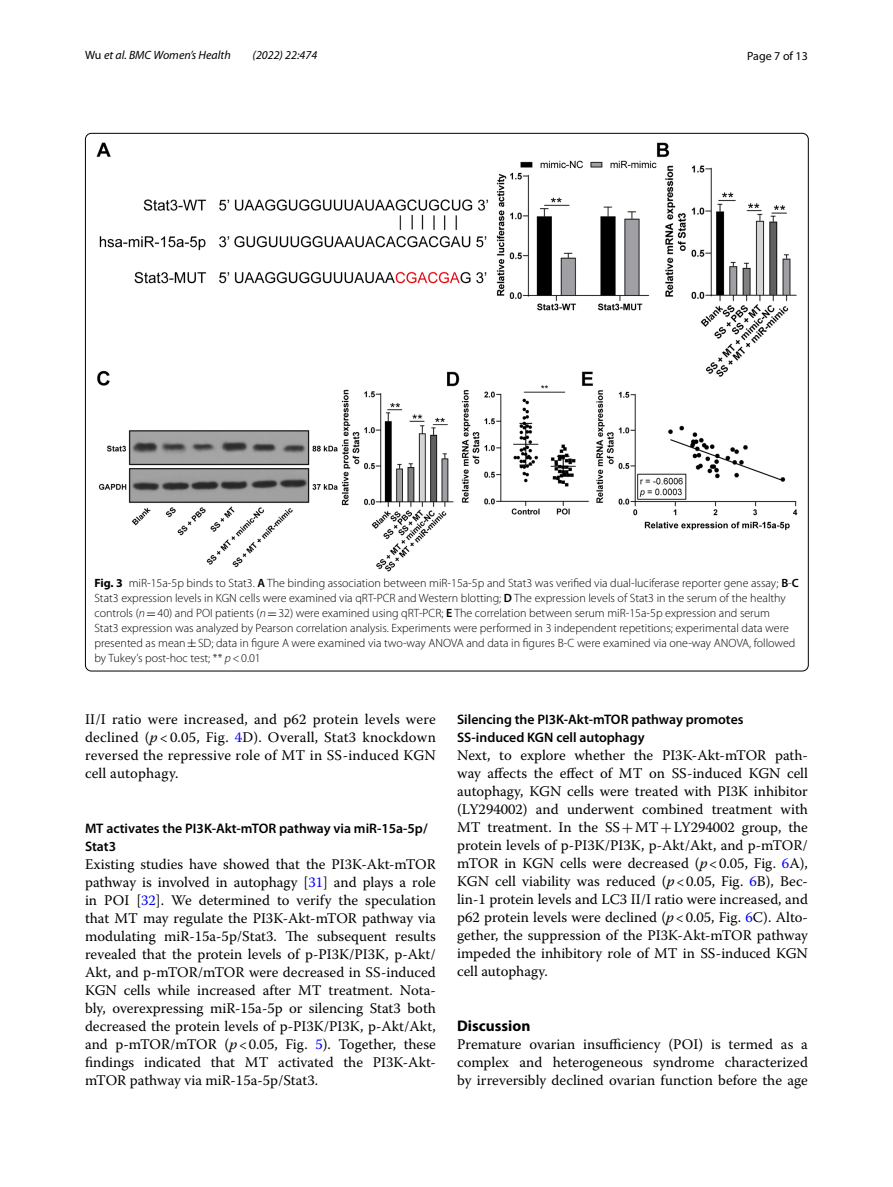
<style>
.page{position:relative;width:893px;height:1187px;background:#fff}
.page>*{position:absolute;margin:0;border:0;box-sizing:border-box;transform-origin:0 0}
.t1{font:700 15.45px "Myriad Pro";color:#000}
.t2{font:14.7px/18px "Warnock Pro";color:#000;text-align:justify}
.t3{font:600 13.8px/18px "Myriad Pro";color:#000}
.t4{font:300 12px/15px "Myriad Pro";color:#000}
.t5{font:italic 12px "Myriad Pro";color:#000}
.t6{font:12px "Myriad Pro";color:#000}
.s1{font-style:normal}
.s2{font-weight:700}
.s3{font-weight:600}
.s4{font-style:italic}
.s5{font-family:"MTSY";font-weight:400}
.s6{color:#00f}
.s7{font-family:"MTSY"}
</style>
<div class="page">
<img style="left:97px;top:142px;width:700px;height:429px">
<p class="t5" style="left:85px;top:48px;width:147px"><span class="s1">Wu</span> et al. BMC Women’s Health</p>
<p class="t5" style="left:253px;top:48px;width:66px">(2022) 22:474</p>
<p class="t6" style="left:747px;top:48px;width:62px">Page 7 of 13</p>
<p class="t4" style="left:94px;top:575px;width:706px"><span class="s2">Fig. 3</span> miR-15a-5p binds to Stat3. <span class="s3">A</span> The binding association between miR-15a-5p and Stat3 was verified via dual-luciferase reporter gene assay; <span class="s3">B</span>-<span class="s3">C </span>Stat3 expression levels in KGN cells were examined via qRT-PCR and Western blotting; <span class="s3">D</span> The expression levels of Stat3 in the serum of the healthy controls (<span class="s4">n</span><span class="s5">=</span>40) and POI patients (<span class="s4">n</span><span class="s5">=</span>32) were examined using qRT-PCR; <span class="s3">E</span> The correlation between serum miR-15a-5p expression and serum<br>Stat3 expression was analyzed by Pearson correlation analysis. Experiments were performed in 3 independent repetitions; experimental data were presented as mean<span class="s5">±</span>SD; data in figure A were examined via two-way ANOVA and data in figures B-C were examined via one-way ANOVA, followed by Tukey’s post-hoc test; ** <span class="s4">p</span>&lt;0.01</p>
<p class="t2" style="left:85px;top:710px;width:352px">II/I ratio were increased, and p62 protein levels were declined (<span class="s4">p</span> &lt; 0.05, Fig. <span class="s6">4</span>D). Overall, Stat3 knockdown reversed the repressive role of MT in SS-induced KGN cell autophagy.</p>
<p class="t3" style="left:85px;top:819px;width:344px">MT activates the PI3K‑Akt‑mTOR pathway via miR‑15a‑5p/<br>Stat3</p>
<p class="t2" style="left:85px;top:855px;width:352px">Existing studies have showed that the PI3K-Akt-mTOR pathway is involved in autophagy [<span class="s6">31</span>] and plays a role in POI [<span class="s6">32</span>]. We determined to verify the speculation that MT may regulate the PI3K-Akt-mTOR pathway via modulating miR-15a-5p/Stat3. The subsequent results revealed that the protein levels of p-PI3K/PI3K, p-Akt/ Akt, and p-mTOR/mTOR were decreased in SS-induced KGN cells while increased after MT treatment. Nota&shy;bly, overexpressing miR-15a-5p or silencing Stat3 both decreased the protein levels of p-PI3K/PI3K, p-Akt/Akt, and p-mTOR/mTOR (<span class="s4">p</span>&lt;0.05, Fig. <span class="s6">5</span>). Together, these findings indicated that MT activated the PI3K-Akt&shy;mTOR pathway via miR-15a-5p/Stat3.</p>
<p class="t3" style="left:457px;top:710px;width:288px">Silencing the PI3K‑Akt‑mTOR pathway promotes<br>SS‑induced KGN cell autophagy</p>
<p class="t2" style="left:457px;top:746px;width:352px">Next, to explore whether the PI3K-Akt-mTOR path&shy;way affects the effect of MT on SS-induced KGN cell autophagy, KGN cells were treated with PI3K inhibitor (LY294002) and underwent combined treatment with MT treatment. In the SS<span class="s7">+</span>MT<span class="s7">+</span>LY294002 group, the protein levels of p-PI3K/PI3K, p-Akt/Akt, and p-mTOR/ mTOR in KGN cells were decreased (<span class="s4">p</span>&lt;0.05, Fig. <span class="s6">6</span>A), KGN cell viability was reduced (<span class="s4">p</span>&lt;0.05, Fig. <span class="s6">6</span>B), Bec&shy;lin-1 protein levels and LC3 II/I ratio were increased, and p62 protein levels were declined (<span class="s4">p</span>&lt;0.05, Fig. <span class="s6">6</span>C). Alto&shy;gether, the suppression of the PI3K-Akt-mTOR pathway impeded the inhibitory role of MT in SS-induced KGN cell autophagy.</p>
<p class="t1" style="left:457px;top:1015px;width:75px">Discussion</p>
<p class="t2" style="left:457px;top:1034px;width:352px">Premature ovarian insufficiency (POI) is termed as a complex and heterogeneous syndrome characterized by irreversibly declined ovarian function before the age</p>
</div>
